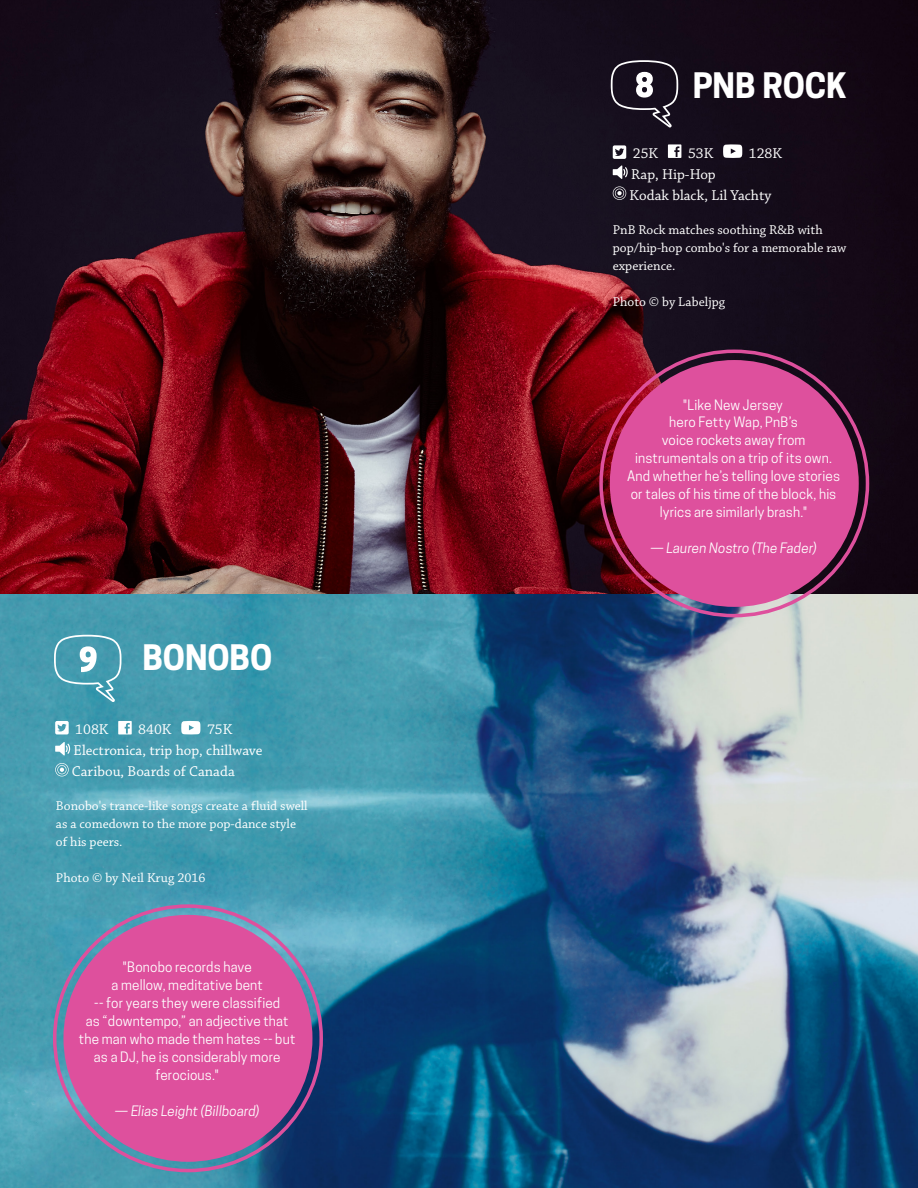
<style>
.page{position:relative;width:918px;height:1188px;background:#fff}
.page>*{position:absolute;margin:0;border:0;box-sizing:border-box;transform-origin:0 0}
.t1{font:700 33px "Cooper Hewitt";letter-spacing:-.005em;color:#fff}
.t2{font:15px/21px "Chaparral Pro";color:#fff}
.t3{font:13.5px/18px "Cooper Hewitt";letter-spacing:.01em;color:#fff;text-align:center}
.t4{font:13.5px/18px "Chaparral Pro";color:#fff}
.t5{font:italic 13.5px "Cooper Hewitt";letter-spacing:.01em;color:#fff}
</style>
<div class="page">
<img style="left:0;top:0;width:918px;height:594px">
<svg style="left:613px;top:145px;width:13px;height:14px"></svg>
<svg style="left:668px;top:144px;width:13px;height:14px"></svg>
<svg style="left:723px;top:144px;width:19px;height:14px"></svg>
<svg style="left:613px;top:165px;width:15px;height:14px"></svg>
<svg style="left:613px;top:186px;width:13px;height:14px"></svg>
<img style="left:0;top:594px;width:918px;height:594px">
<svg style="left:55px;top:721px;width:14px;height:13px"></svg>
<svg style="left:118px;top:721px;width:14px;height:13px"></svg>
<svg style="left:181px;top:721px;width:19px;height:13px"></svg>
<svg style="left:55px;top:742px;width:15px;height:14px"></svg>
<svg style="left:55px;top:763px;width:14px;height:13px"></svg>
<svg style="left:54px;top:635px;width:67px;height:67px;background:#5fa9ba"></svg>
<svg style="left:611px;top:60px;width:67px;height:67px;background:#3c3541"></svg>
<div style="left:63px;top:915px;width:249px;height:247px;background:#de509d;border-radius:50%"></div>
<div style="left:610px;top:360px;width:249px;height:247px;background:#de509d;border-radius:50%"></div>
<h1 class="t1" style="left:142px;top:638px;width:131px">BONOBO</h1>
<p class="t2" style="left:72px;top:720px;width:192px;text-indent:135px">75K<br>Electronica, trip hop, chillwave<br>Caribou, Boards of Canada</p>
<p class="t2" style="left:75px;top:720px;width:35px">108K</p>
<p class="t2" style="left:138px;top:720px;width:35px">840K</p>
<p class="t4" style="left:56px;top:797px;width:253px">Bonobo's trance-like songs create a fluid swell as a comedown to the more pop-dance style of his peers.</p>
<p class="t4" style="left:56px;top:869px;width:151px">Photo © by Neil Krug 2016</p>
<p class="t3" style="left:79px;top:958px;width:218px">"Bonobo records have<br>a mellow, meditative bent<br>-- for years they were classified<br>as “downtempo,” an adjective that the man who made them hates -- but as a DJ, he is considerably more ferocious."</p>
<p class="t5" style="left:115px;top:1103px;width:146px">— Elias Leight (Billboard)</p>
<h1 class="t1" style="left:693px;top:66px;width:156px">PNB ROCK</h1>
<p class="t2" style="left:633px;top:143px;width:27px">25K</p>
<p class="t2" style="left:688px;top:143px;width:27px">53K</p>
<p class="t2" style="left:749px;top:143px;width:35px">128K</p>
<p class="t2" style="left:630px;top:164px;width:143px">Rap, Hip-Hop<br>Kodak black, Lil Yachty</p>
<p class="t4" style="left:613px;top:221px;width:235px">PnB Rock matches soothing R&amp;B with pop/hip-hop combo's for a memorable raw experience.</p>
<p class="t4" style="left:613px;top:293px;width:114px">Photo © by Labeljpg</p>
<p class="t3" style="left:627px;top:395px;width:214px">"Like New Jersey<br>hero Fetty Wap, PnB’s<br>voice rockets away from instrumentals on a trip of its own.<br>And whether he’s telling love stories or tales of his time of the block, his lyrics are similarly brash."</p>
<p class="t5" style="left:650px;top:540px;width:168px">— Lauren Nostro (The Fader)</p>
</div>
